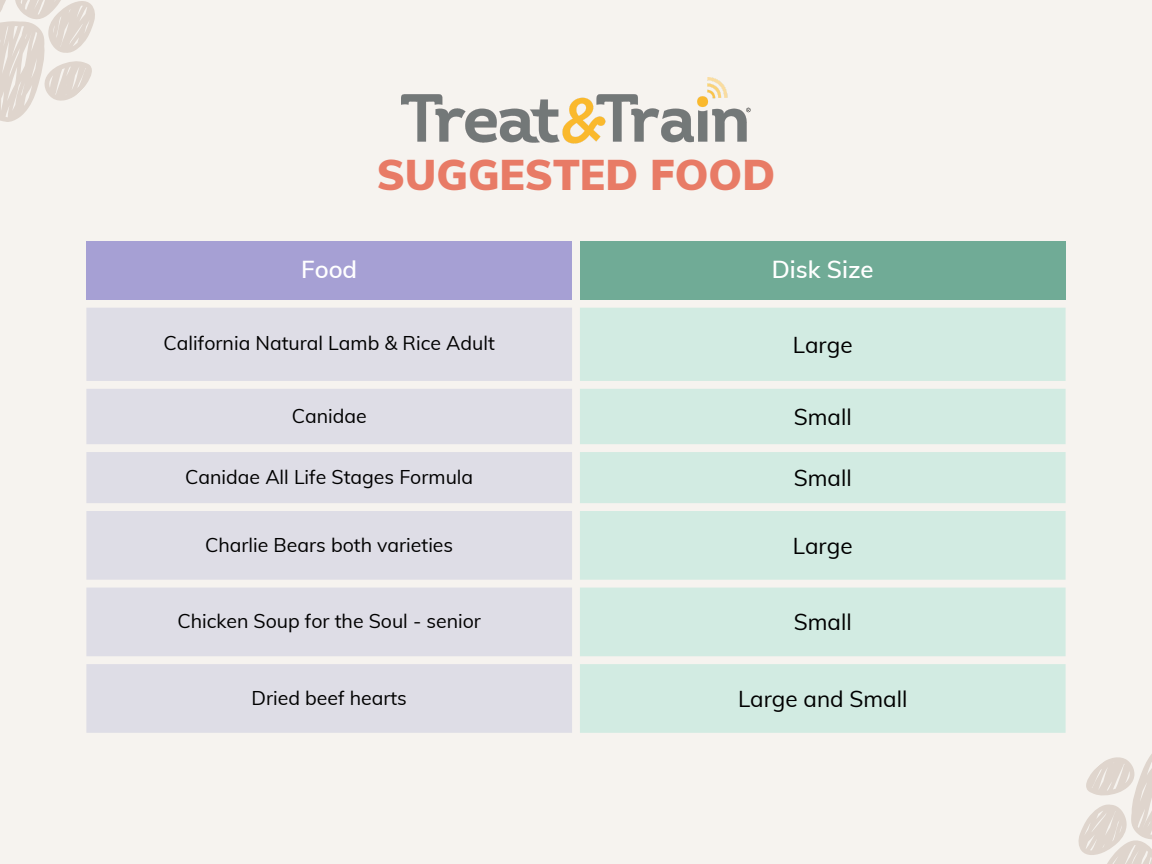
<style>
.page{position:relative;width:1152px;height:864px;background:#f6f3ef}
.page>*{position:absolute;margin:0;border:0;box-sizing:border-box;transform-origin:0 0}
.t1{font:900 42px "Muli";color:#e87b66}
.t2{font:600 24px "Muli";color:#fff}
.t3{font:22.5px "Muli";color:#000}
.t4{font:19.5px "Muli";color:#000}
</style>
<div class="page">
<div style="left:86px;top:242px;width:486px;height:58px;background:#a6a0d4"></div>
<div style="left:580px;top:242px;width:486px;height:58px;background:#70ab96"></div>
<svg style="left:86px;top:308px;width:486px;height:425px;background:#e0dfe6"></svg>
<svg style="left:580px;top:308px;width:486px;height:425px;background:#d5ebe3"></svg>
<svg style="left:0;top:0;width:95px;height:122px"></svg>
<svg style="left:1078px;top:754px;width:74px;height:110px"></svg>
<img style="left:402px;top:77px;width:348px;height:67px">
<p class="t1" style="left:377px;top:148px;width:400px">SUGGESTED FOOD</p>
<p class="t2" style="left:301px;top:254px;width:58px">Food</p>
<p class="t2" style="left:772px;top:254px;width:103px">Disk Size</p>
<h1 class="t4" style="left:164px;top:331px;width:333px">California Natural Lamb &amp; Rice Adult</h1>
<p class="t3" style="left:793px;top:330px;width:61px">Large</p>
<p class="t4" style="left:292px;top:403px;width:77px">Canidae</p>
<p class="t3" style="left:794px;top:402px;width:59px">Small</p>
<p class="t4" style="left:185px;top:464px;width:290px">Canidae All Life Stages Formula</p>
<p class="t3" style="left:794px;top:463px;width:59px">Small</p>
<p class="t4" style="left:205px;top:532px;width:250px">Charlie Bears both varieties</p>
<p class="t3" style="left:793px;top:531px;width:61px">Large</p>
<p class="t4" style="left:177px;top:608px;width:305px">Chicken Soup for the Soul - senior</p>
<p class="t3" style="left:794px;top:608px;width:59px">Small</p>
<p class="t4" style="left:251px;top:685px;width:157px">Dried beef hearts</p>
<p class="t3" style="left:738px;top:684px;width:171px">Large and Small</p>
</div>
